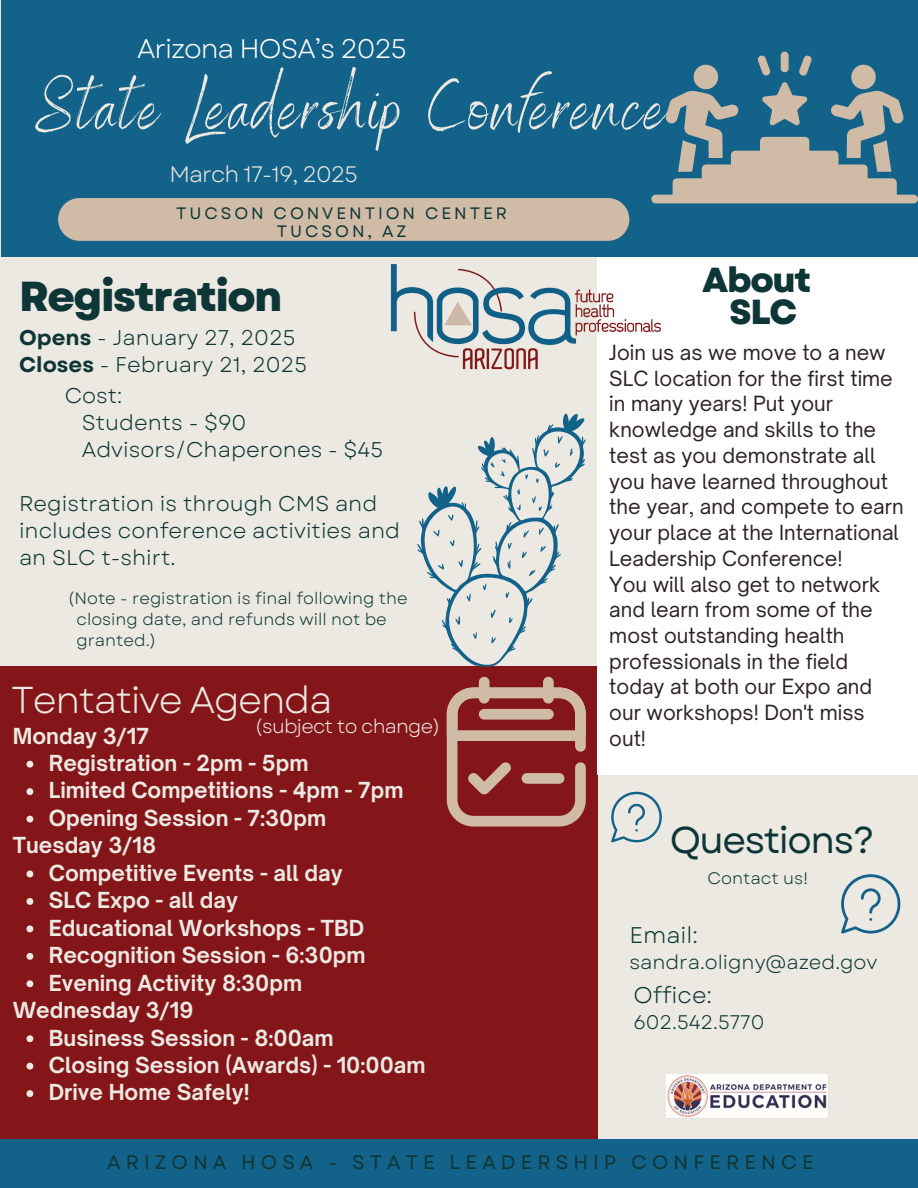
<style>
.page{position:relative;width:918px;height:1188px;background:#ece8e2}
.page>*{position:absolute;margin:0;border:0;box-sizing:border-box;transform-origin:0 0}
.t1{font:70.35px "Benedict";letter-spacing:.04em;color:#ece8e2}
.t2{font:800 41.85px "Garet";letter-spacing:-.04em;color:#0e3636}
.t3{font:37.35px "Garet";letter-spacing:-.04em;color:#ece8e2}
.t4{font:37.35px "Garet";letter-spacing:-.04em;color:#0e3636}
.t5{font:800 34.8px "Garet";letter-spacing:-.04em;color:#0e3636}
.t6{font:26.85px "Garet";letter-spacing:-.04em;color:#fff}
.t7{font:22.65px "Garet";color:#0e3636}
.t8{font:22.5px "Garet";letter-spacing:-.04em;color:#ece8e2}
.t9{font:22.35px "Garet";letter-spacing:-.04em;color:#ece8e2}
.t10{font:21.3px/27px "Garet";color:#0e3636}
.t11{font:700 21.15px "Open Sauce One";color:#ece8e2}
.t12{font:20.1px/25.7px "Open Sauce One";color:#2d2324}
.t13{font:19.65px "Garet";color:#0e3636}
.t14{font:19.5px "Garet";letter-spacing:.26em;color:#0e3636}
.t15{font:19.35px "Garet";letter-spacing:-.04em;color:#ece8e2}
.t16{font:16.65px "Garet";color:#0e3636}
.t17{font:16.5px "Garet";color:#0e3636}
.t18{font:16.5px "Garet";letter-spacing:.175em;color:#0e3636}
.s1{font-weight:700}
</style>
<div class="page">
<div style="left:2px;top:0;width:916px;height:257px;background:#126289"></div>
<div style="left:58px;top:198px;width:571px;height:43px;background:#d0bba6;border-radius:21px"></div>
<div style="left:0;top:667px;width:597px;height:521px;background:#841619"></div>
<div style="left:0;top:1139px;width:918px;height:49px;background:#126289"></div>
<div style="left:597px;top:257px;width:321px;height:518px;background:#fff"></div>
<img style="left:390px;top:264px;width:272px;height:106px">
<div style="left:479px;top:677px;width:11px;height:27px;background:#d0bba6;border-radius:5px"></div>
<div style="left:543px;top:677px;width:11px;height:27px;background:#d0bba6;border-radius:5px"></div>
<svg style="left:447px;top:687px;width:139px;height:139px"></svg>
<div style="left:522px;top:773px;width:42px;height:11px;background:#d0bba6;border-radius:5px"></div>
<img style="left:667px;top:1074px;width:161px;height:44px">
<svg style="left:841px;top:874px;width:59px;height:60px"></svg>
<svg style="left:611px;top:792px;width:51px;height:50px"></svg>
<div style="left:694px;top:65px;width:24px;height:24px;background:#d0bba6;border-radius:50%"></div>
<div style="left:851px;top:65px;width:25px;height:24px;background:#d0bba6;border-radius:50%"></div>
<svg style="left:651px;top:82px;width:267px;height:121px"></svg>
<div style="left:781px;top:52px;width:8px;height:20px;background:#d0bba6;border-radius:4px"></div>
<svg style="left:799px;top:55px;width:13px;height:21px"></svg>
<svg style="left:757px;top:55px;width:14px;height:21px"></svg>
<svg style="left:416px;top:413px;width:170px;height:254px"></svg>
<svg style="left:569px;top:448px;width:6px;height:10px"></svg>
<svg style="left:490px;top:458px;width:17px;height:20px"></svg>
<svg style="left:515px;top:434px;width:48px;height:77px"></svg>
<svg style="left:539px;top:526px;width:5px;height:11px"></svg>
<svg style="left:522px;top:526px;width:7px;height:12px"></svg>
<svg style="left:507px;top:541px;width:5px;height:9px"></svg>
<svg style="left:540px;top:544px;width:6px;height:8px"></svg>
<svg style="left:520px;top:545px;width:11px;height:14px"></svg>
<svg style="left:527px;top:566px;width:9px;height:10px"></svg>
<svg style="left:507px;top:559px;width:4px;height:10px"></svg>
<svg style="left:466px;top:590px;width:5px;height:14px"></svg>
<svg style="left:482px;top:580px;width:4px;height:11px"></svg>
<svg style="left:505px;top:585px;width:6px;height:14px"></svg>
<svg style="left:490px;top:607px;width:6px;height:11px"></svg>
<svg style="left:455px;top:616px;width:6px;height:10px"></svg>
<svg style="left:472px;top:625px;width:6px;height:14px"></svg>
<svg style="left:490px;top:631px;width:10px;height:13px"></svg>
<svg style="left:508px;top:613px;width:8px;height:12px"></svg>
<svg style="left:26px;top:761px;width:7px;height:7px"></svg>
<svg style="left:26px;top:788px;width:7px;height:7px"></svg>
<svg style="left:26px;top:816px;width:7px;height:7px"></svg>
<svg style="left:26px;top:871px;width:7px;height:6px"></svg>
<svg style="left:26px;top:898px;width:7px;height:7px"></svg>
<svg style="left:26px;top:925px;width:7px;height:7px"></svg>
<svg style="left:26px;top:953px;width:7px;height:7px"></svg>
<svg style="left:26px;top:980px;width:7px;height:7px"></svg>
<svg style="left:26px;top:1035px;width:7px;height:7px"></svg>
<svg style="left:26px;top:1063px;width:7px;height:7px"></svg>
<svg style="left:26px;top:1090px;width:7px;height:7px"></svg>
<p class="t6" style="left:137px;top:29px;width:271px">Arizona HOSA’s 2025</p>
<p class="t1" style="left:35px;top:62px;width:631px">State Leadership Conference</p>
<p class="t9" style="left:169px;top:158px;width:190px">March 17-19, 2025</p>
<p class="t18" style="left:176px;top:201px;width:333px">TUCSON CONVENTION CENTER</p>
<h6 class="t18" style="left:277px;top:219px;width:131px">TUCSON, AZ</h6>
<p class="t2" style="left:19px;top:266px;width:265px">Registration</p>
<p class="t10" style="left:19px;top:324px;width:278px"><span class="s1">Opens</span> - January 27, 2025</p>
<p class="t10" style="left:19px;top:351px;width:290px"><span class="s1">Closes</span> - February 21, 2025</p>
<p class="t10" style="left:65px;top:382px;width:59px">Cost:</p>
<h3 class="t10" style="left:82px;top:409px;width:166px">Students - $90</h3>
<p class="t10" style="left:82px;top:436px;width:303px">Advisors/Chaperones - $45</p>
<p class="t10" style="left:19px;top:490px;width:383px">Registration is through CMS and includes conference activities and an SLC t-shirt.</p>
<h2 class="t17" style="left:68px;top:586px;width:342px">(Note - registration is final following the</h2>
<p class="t17" style="left:77px;top:607px;width:312px">closing date, and refunds will not be</p>
<p class="t17" style="left:77px;top:628px;width:81px">granted.)</p>
<p class="t3" style="left:11px;top:673px;width:323px">Tentative Agenda</p>
<p class="t15" style="left:255px;top:713px;width:187px">(subject to change)</p>
<p class="t11" style="left:13px;top:722px;width:138px">Monday 3/17</p>
<h6 class="t11" style="left:49px;top:750px;width:261px">Registration - 2pm - 5pm</h6>
<p class="t11" style="left:49px;top:777px;width:356px">Limited Competitions - 4pm - 7pm</p>
<p class="t11" style="left:49px;top:805px;width:279px">Opening Session - 7:30pm</p>
<p class="t11" style="left:13px;top:832px;width:145px">Tuesday 3/18</p>
<p class="t11" style="left:49px;top:860px;width:295px">Competitive Events - all day</p>
<p class="t11" style="left:49px;top:887px;width:191px">SLC Expo - all day</p>
<h6 class="t11" style="left:49px;top:915px;width:317px">Educational Workshops - TBD</h6>
<p class="t11" style="left:49px;top:942px;width:318px">Recognition Session - 6:30pm</p>
<p class="t11" style="left:49px;top:970px;width:255px">Evening Activity 8:30pm</p>
<p class="t11" style="left:13px;top:997px;width:182px">Wednesday 3/19</p>
<p class="t11" style="left:49px;top:1024px;width:286px">Business Session - 8:00am</p>
<p class="t11" style="left:49px;top:1052px;width:378px">Closing Session (Awards) - 10:00am</p>
<h4 class="t11" style="left:49px;top:1079px;width:202px">Drive Home Safely!</h4>
<h5 class="t8" style="left:66px;top:952px;width:76px">Where</h5>
<p class="t5" style="left:702px;top:254px;width:111px">About</p>
<p class="t5" style="left:730px;top:287px;width:69px">SLC</p>
<p class="t12" style="left:609px;top:340px;width:296px">Join us as we move to a new<br>SLC location for the first time in many years! Put your knowledge and skills to the test as you demonstrate all you have learned throughout the year, and compete to earn your place at the International<br>Leadership Conference!</p>
<p class="t12" style="left:609px;top:571px;width:272px">You will also get to network and learn from some of the most outstanding health professionals in the field today at both our Expo and our workshops! Don't miss out!</p>
<p class="t4" style="left:670px;top:813px;width:207px">Questions?</p>
<p class="t16" style="left:707px;top:866px;width:103px">Contact us!</p>
<p class="t7" style="left:629px;top:919px;width:70px">Email:</p>
<p class="t13" style="left:629px;top:948px;width:250px">sandra.oligny@azed.gov</p>
<p class="t7" style="left:633px;top:979px;width:80px">Office:</p>
<h4 class="t13" style="left:633px;top:1008px;width:132px">602.542.5770</h4>
<p class="t14" style="left:107px;top:1148px;width:708px">ARIZONA HOSA - STATE LEADERSHIP CONFERENCE</p>
</div>
